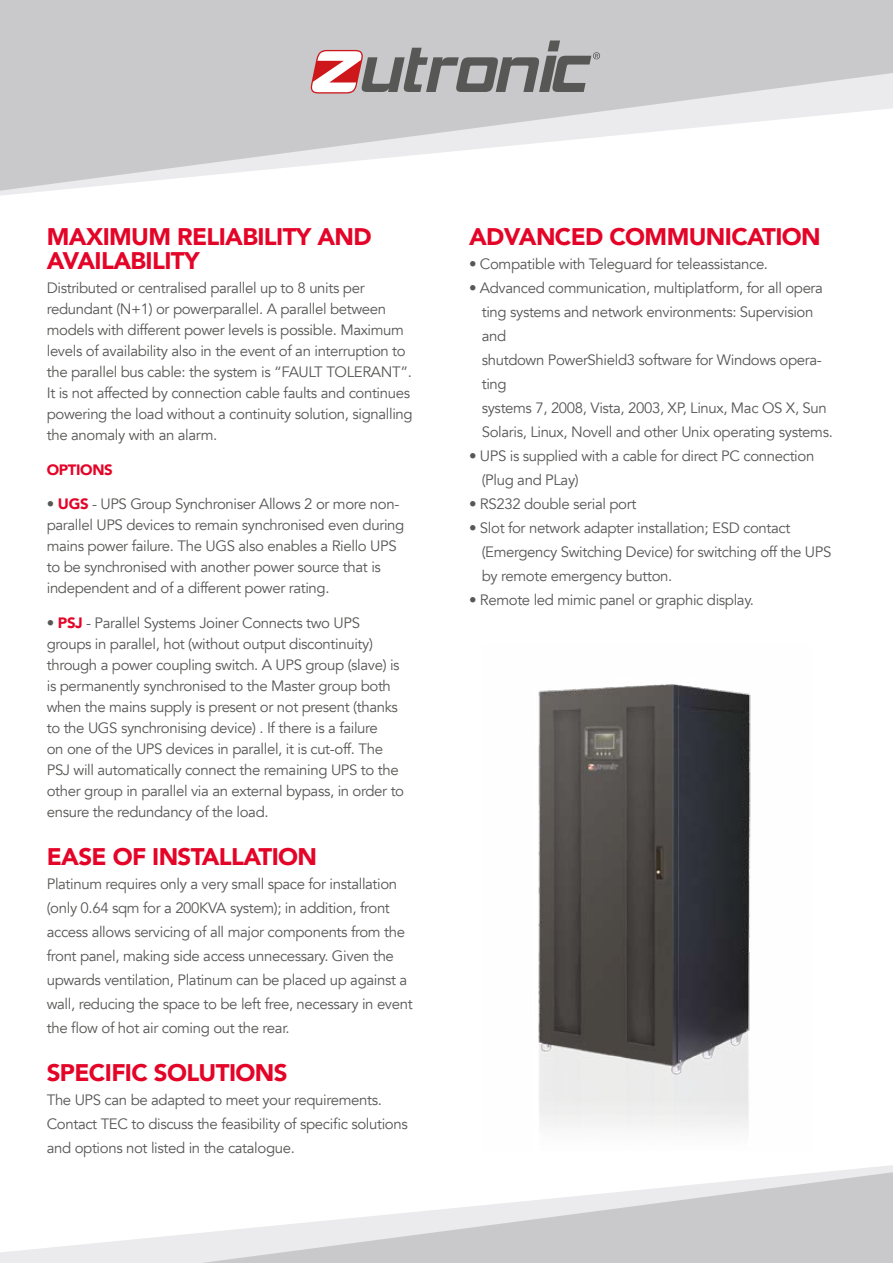
<style>
.page{position:relative;width:893px;height:1263px;background:#fff}
.page>*{position:absolute;margin:0;border:0;box-sizing:border-box;transform-origin:0 0}
.t1{font:900 24px/24px "Avenir";letter-spacing:-.025em;color:#e40428}
.t2{font:15px/21px "Avenir";letter-spacing:-.025em;color:#575756}
.t3{font:900 15px "Avenir";letter-spacing:-.025em;color:#e40428}
.s1{font-weight:900;color:#e40428}
</style>
<div class="page">
<svg style="left:0;top:1165px;width:893px;height:98px"></svg>
<svg style="left:201px;top:1172px;width:692px;height:91px"></svg>
<svg style="left:0;top:0;width:893px;height:191px;fill:#c9c9cc"></svg>
<svg style="left:311px;top:41px;width:289px;height:53px;background:#a9a0a1"></svg>
<img style="left:538px;top:684px;width:213px;height:444px">
<h1 class="t1" style="left:47px;top:224px;width:326px">MAXIMUM RELIABILITY AND<br>AVAILABILITY</h1>
<p class="t2" style="left:47px;top:278px;width:367px">Distributed or centralised parallel up to 8 units per redundant (N+1) or powerparallel. A parallel between models with different power levels is possible. Maximum levels of availability also in the event of an interruption to the parallel bus cable: the system is “FAULT TOLERANT”.<br>It is not affected by connection cable faults and continues powering the load without a continuity solution, signalling the anomaly with an alarm.</p>
<p class="t3" style="left:47px;top:457px;width:68px">OPTIONS</p>
<p class="t2" style="left:47px;top:494px;width:359px">• <span class="s1">UGS</span> - UPS Group Synchroniser Allows 2 or more non&shy;parallel UPS devices to remain synchronised even during mains power failure. The UGS also enables a Riello UPS to be synchronised with another power source that is independent and of a different power rating.</p>
<p class="t2" style="left:47px;top:612px;width:359px">• <span class="s1">PSJ</span> - Parallel Systems Joiner Connects two UPS groups in parallel, hot (without output discontinuity) through a power coupling switch. A UPS group (slave) is is permanently synchronised to the Master group both when the mains supply is present or not present (thanks to the UGS synchronising device) . If there is a failure<br>on one of the UPS devices in parallel, it is cut-off. The PSJ will automatically connect the remaining UPS to the other group in parallel via an external bypass, in order to ensure the redundancy of the load.</p>
<h1 class="t1" style="left:47px;top:844px;width:272px">EASE OF INSTALLATION</h1>
<p class="t2" style="left:47px;top:872px;width:367px;line-height:24px">Platinum requires only a very small space for installation (only 0.64 sqm for a 200KVA system); in addition, front access allows servicing of all major components from the front panel, making side access unnecessary. Given the upwards ventilation, Platinum can be placed up against a wall, reducing the space to be left free, necessary in event the flow of hot air coming out the rear.</p>
<h1 class="t1" style="left:47px;top:1060px;width:242px">SPECIFIC SOLUTIONS</h1>
<p class="t2" style="left:47px;top:1088px;width:362px;line-height:24px">The UPS can be adapted to meet your requirements.<br>Contact TEC to discuss the feasibility of specific solutions and options not listed in the catalogue.</p>
<h1 class="t1" style="left:469px;top:224px;width:353px">ADVANCED COMMUNICATION</h1>
<p class="t2" style="left:469px;top:254px;width:301px">• Compatible with Teleguard for teleassistance.</p>
<p class="t2" style="left:482px;top:276px;width:353px;line-height:24px;text-indent:-13px">• Advanced communication, multiplatform, for all opera ting systems and network environments: Supervision and<br>shutdown PowerShield3 software for Windows opera&shy;ting<br>systems 7, 2008, Vista, 2003, XP, Linux, Mac OS X, Sun Solaris, Linux, Novell and other Unix operating systems.</p>
<p class="t2" style="left:482px;top:444px;width:334px;line-height:24px;text-indent:-13px">• UPS is supplied with a cable for direct PC connection (Plug and PLay)</p>
<p class="t2" style="left:469px;top:494px;width:169px">• RS232 double serial port</p>
<p class="t2" style="left:482px;top:516px;width:351px;line-height:24px;text-indent:-13px">• Slot for network adapter installation; ESD contact (Emergency Switching Device) for switching off the UPS by remote emergency button.</p>
<p class="t2" style="left:469px;top:590px;width:286px">• Remote led mimic panel or graphic display.</p>
</div>
